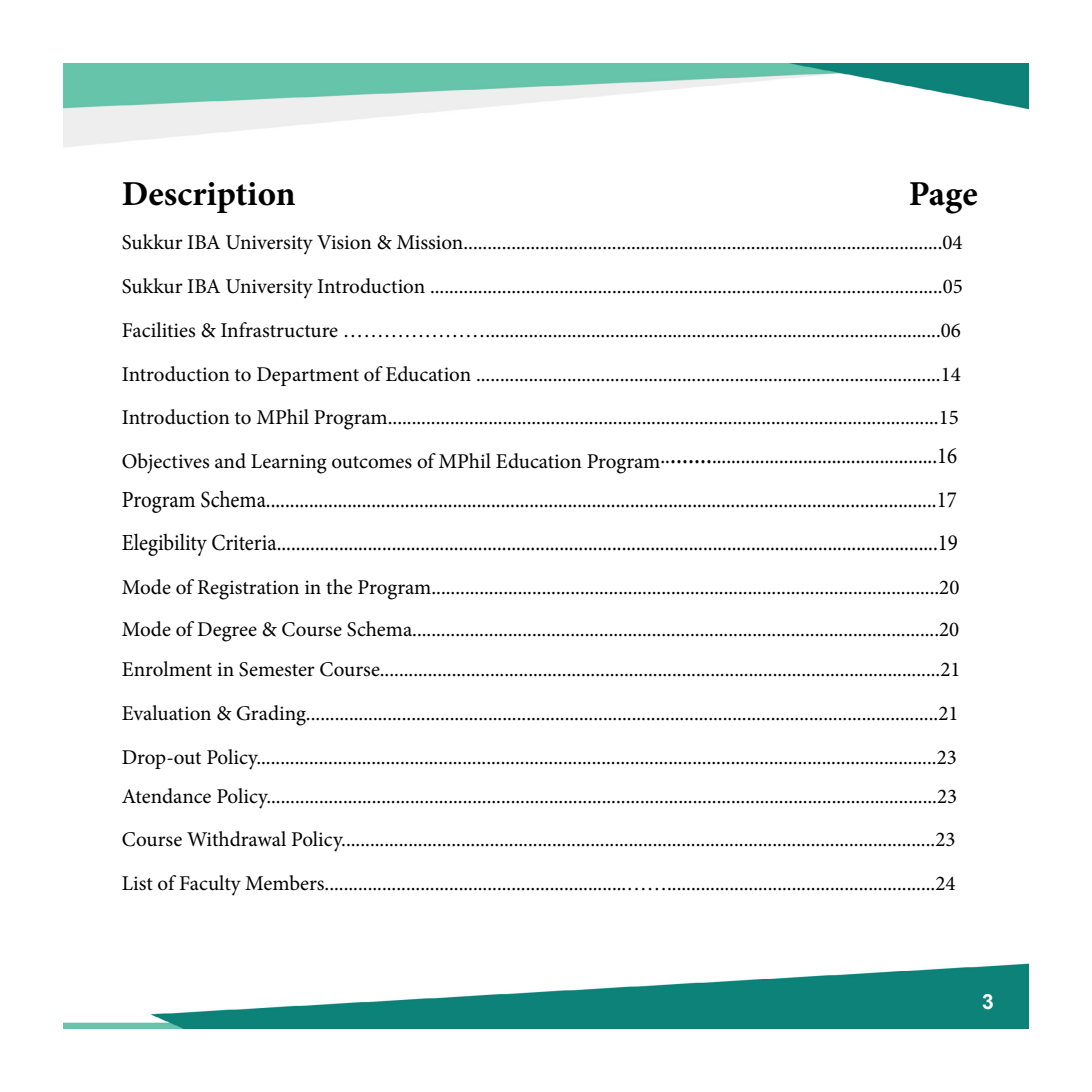
<style>
.page{position:relative;width:1092px;height:1092px;background:#fff}
.page>*{position:absolute;margin:0;border:0;box-sizing:border-box;transform-origin:0 0}
.t1{font:700 35px "Minion Pro";color:#000}
.t2{font:23.1px/43.8px "Minion Pro";color:#000;scale:.91 1}
.t3{font:21px/43.8px "Minion Pro";color:#000}
.t4{font:700 21px "Arial";color:#fff}
</style>
<div class="page">
<img style="left:63px;top:63px;width:965px;height:965px">
<h1 class="t1" style="left:122px;top:169px;width:175px">Description</h1>
<h1 class="t1" style="left:908px;top:169px;width:71px">Page</h1>
<p class="t3" style="left:122px;top:221px;width:842px">Sukkur IBA University Vision &amp; Mission....................................................................................................04<br>Sukkur IBA University Introduction ...........................................................................................................05<br>Facilities &amp; Infrastructure …………………...............................................................................................06<br>Introduction to Department of Education .................................................................................................14<br>Introduction to MPhil Program...................................................................................................................15<br>Objectives and Learning outcomes of MPhil Education Program<sup>..</sup><sup>.......</sup><sup>...............................................16</sup></p>
<p class="t2" style="left:122px;top:477px;width:920px">Program Schema............................................................................................................................................17<br>Elegibility Criteria..........................................................................................................................................19</p>
<p class="t3" style="left:122px;top:567px;width:840px;line-height:41.1px;text-align:justify">Mode of Registration in the Program..........................................................................................................20<br>Mode of Degree &amp; Course Schema..............................................................................................................20<br>Enrolment in Semester Course.....................................................................................................................21</p>
<p class="t3" style="left:122px;top:691px;width:838px">Evaluation &amp; Grading....................................................................................................................................21<br>Drop-out Policy..............................................................................................................................................23</p>
<p class="t3" style="left:122px;top:774px;width:836px;text-align:justify">Atendance Policy............................................................................................................................................23<br>Course Withdrawal Policy............................................................................................................................23<br>List of Faculty Members...............................................................……........................................................24</p>
<p class="t4" style="left:982px;top:986px;width:13px">3</p>
</div>
